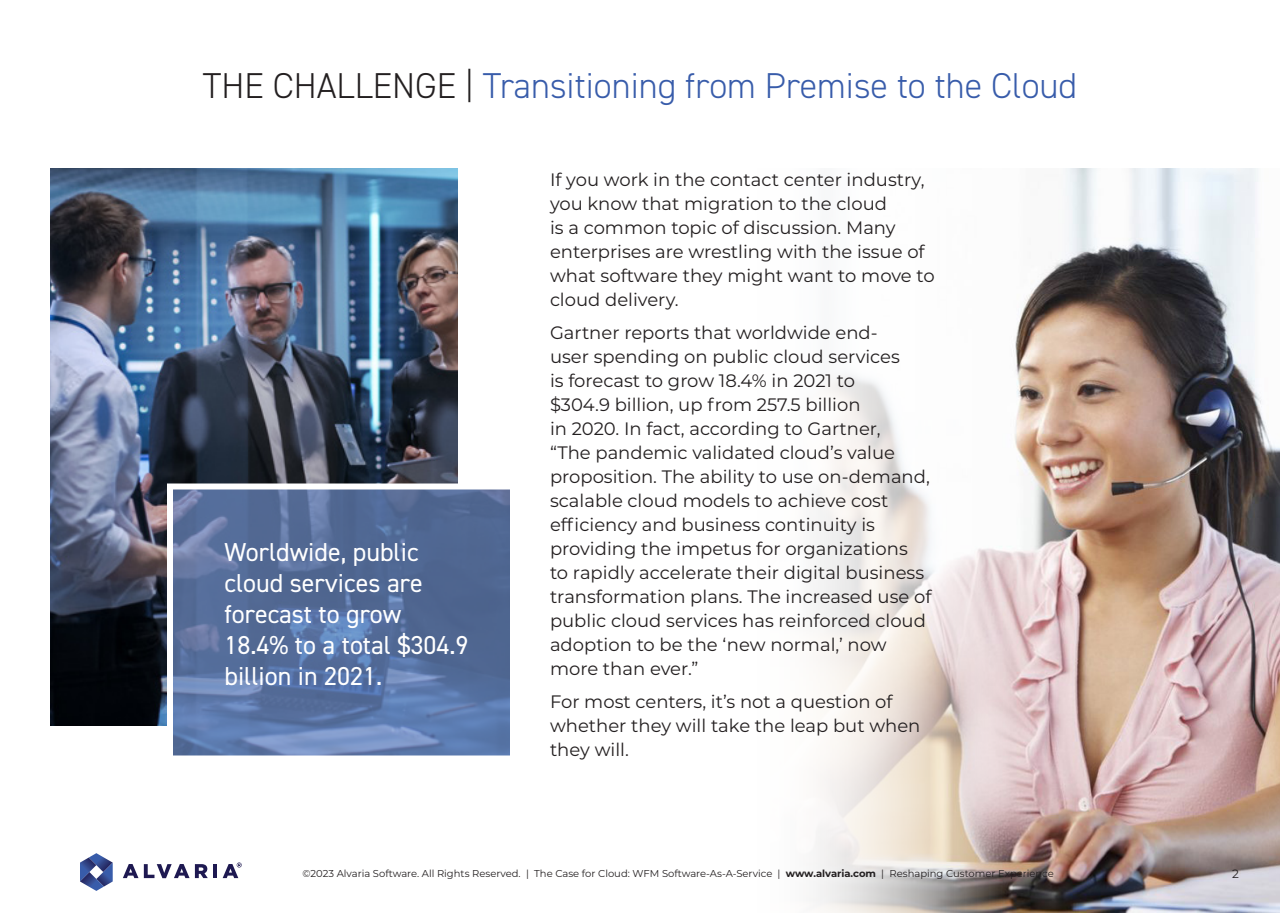
<style>
.page{position:relative;width:1280px;height:913px;background:#fff}
.page>*{position:absolute;margin:0;border:0;box-sizing:border-box;transform-origin:0 0}
.t1{font:300 36px "DIN2014";color:#385caa}
.Quote_over_image{font:26px/31px "DIN2014";color:#fff}
.Body{font:18px/24px "Montserrat";color:#231f20}
.Page_Number{font:12px "Montserrat";color:#231f20}
.Copyright{font:10px "Montserrat";color:#231f20}
.s1{color:#231f20}
.s2{font-weight:700}
</style>
<div class="page">
<img style="left:813px;top:169px;width:467px;height:744px">
<img style="left:50px;top:169px;width:408px;height:557px">
<img style="left:174px;top:491px;width:335px;height:264px">
<div style="left:167px;top:484px;width:349px;height:278px;border:6px solid #fff"></div>
<svg style="left:123px;top:864px;width:15px;height:14px"></svg>
<svg style="left:144px;top:864px;width:64px;height:14px"></svg>
<hr style="left:213px;top:864px;width:4px;height:14px;background:#1e1951">
<svg style="left:80px;top:853px;width:33px;height:38px"></svg>
<svg style="left:223px;top:863px;width:19px;height:15px"></svg>
<p class="t1" style="left:203px;top:64px;width:876px"><span class="s1">THE CHALLENGE |</span> Transitioning from Premise to the Cloud</p>
<p class="Quote_over_image" style="left:224px;top:536px;width:246px">Worldwide, public cloud services are forecast to grow<br>18.4% to a total $304.9 billion in 2021.</p>
<p class="Body" style="left:550px;top:167px;width:386px">If you work in the contact center industry, you know that migration to the cloud<br>is a common topic of discussion. Many enterprises are wrestling with the issue of what software they might want to move to cloud delivery.</p>
<p class="Body" style="left:550px;top:320px;width:383px">Gartner reports that worldwide end-<br>user spending on public cloud services<br>is forecast to grow 18.4% in 2021 to<br>$304.9 billion, up from 257.5 billion<br>in 2020. In fact, according to Gartner,<br>“The pandemic validated cloud’s value proposition. The ability to use on-demand, scalable cloud models to achieve cost efficiency and business continuity is providing the impetus for organizations<br>to rapidly accelerate their digital business transformation plans. The increased use of public cloud services has reinforced cloud adoption to be the ‘new normal,’ now more than ever.”</p>
<p class="Body" style="left:550px;top:689px;width:372px">For most centers, it’s not a question of whether they will take the leap but when they will.</p>
<p class="Copyright" style="left:303px;top:866px;width:753px">©2023 Alvaria Software. All Rights Reserved. | The Case for Cloud: WFM Software-As-A-Service | <span class="s2">www.alvaria.com</span> | Reshaping Customer Experience</p>
<p class="Page_Number" style="left:1232px;top:865px;width:8px">2</p>
</div>
